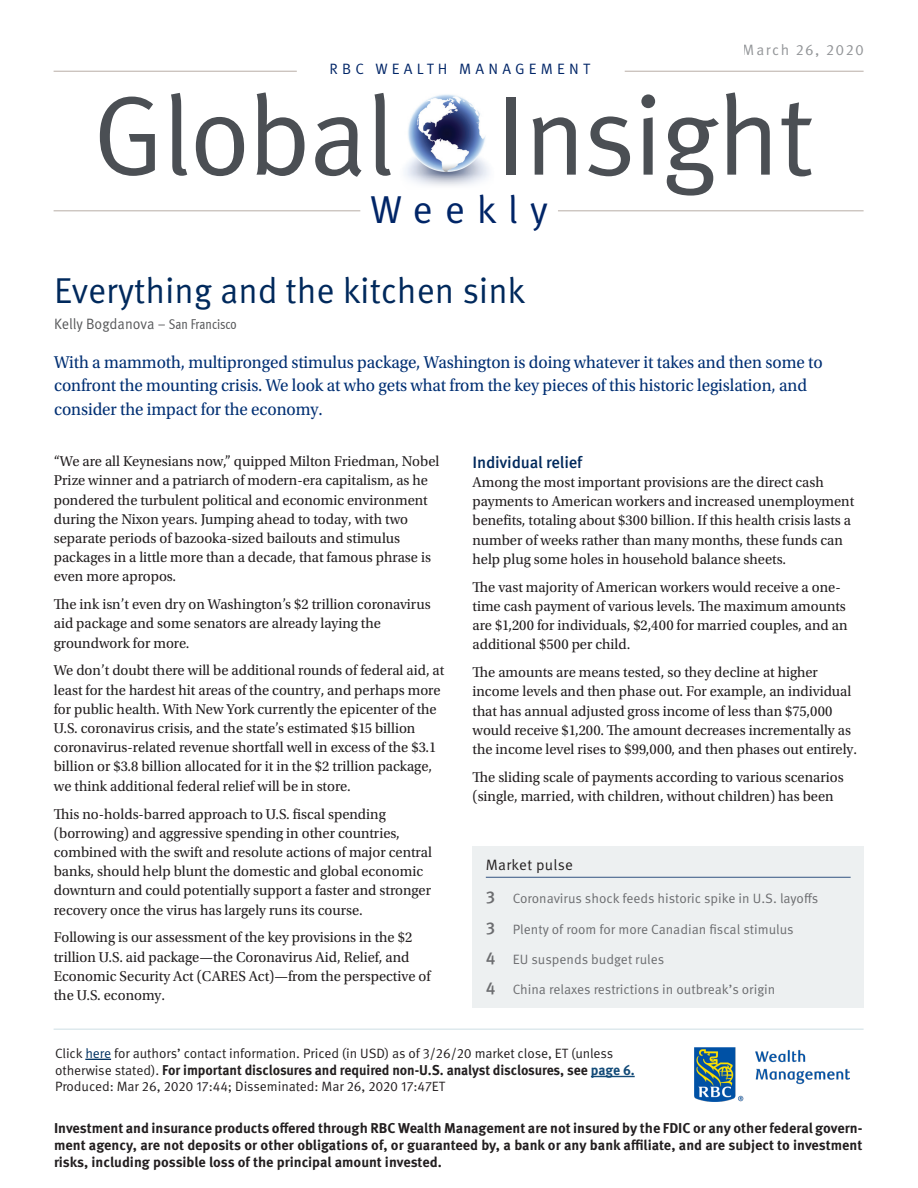
<style>
.page{position:relative;width:918px;height:1188px;background:#fff}
.page>*{position:absolute;margin:0;border:0;box-sizing:border-box;transform-origin:0 0}
.t1{font:112.5px "Meta OT Norm";letter-spacing:-.025em;color:#4b4f54}
.t2{font:39px "Meta OT Norm";letter-spacing:.3em;color:#002567}
.Title_-_Pg_1{font:36px "Meta OT Norm";color:#00295c}
.Intro_Para_-_Pg_1{font:18px/23.2px "Utopia Std";letter-spacing:-.005em;color:#002f73;scale:.95 1}
.Text_Headlines{font:500 16.5px "Meta OT";letter-spacing:-.01em;color:#00295c}
.Body_Copy{font:15px/19.2px "Utopia Std";color:#231f20}
.Author_text{font:15px "Meta OT Norm";color:#57585a;scale:.94 1}
.t3{font:15px "Meta OT Norm";letter-spacing:.28em;color:#002567}
.t4{font:15px "Meta OT Norm";letter-spacing:.1em;color:#4b4f54}
.Market_pulse_head{font:15px "Meta OT Norm";letter-spacing:.015em;color:#231f20}
.Page_1_disclaimer_fo{font:700 14.25px/17.1px "Meta OT";color:#231f20;text-align:justify}
.Page_1_note{font:700 14.25px "Meta OT";letter-spacing:-.005em;color:#231f20;scale:.96 1}
.Market_pulse_item{font:13.5px "Meta OT Norm";color:#6c6d70}
.Page_1_note-2{font:13.5px "Meta OT Norm";letter-spacing:-.005em;color:#231f20}
.s1{font-size:14.25px}
.s2{font-family:"Meta Cond Book LF";font-size:14.25px}
.s3{font-family:"Meta OT";font-weight:500;font-size:17.25px}
.s4{color:#003160}
.s5{font-family:"Meta OT Norm";font-weight:400;font-size:13.5px}
.s6{color:#134b78}
</style>
<div class="page">
<svg style="left:85px;top:1059px;width:26px;height:1px"></svg>
<hr style="left:591px;top:1076px;width:44px;height:1px;background:#134b78">
<div style="left:472px;top:847px;width:392px;height:161px;background:#edf0f1"></div>
<hr style="left:486px;top:877px;width:365px;height:1px;background:#325481">
<hr style="left:54px;top:210px;width:306px;height:1px;background:#b8ada6">
<hr style="left:558px;top:210px;width:306px;height:1px;background:#b8ada6">
<img style="left:404px;top:94px;width:85px;height:92px">
<hr style="left:54px;top:71px;width:243px;height:1px;background:#b8ada6">
<hr style="left:625px;top:71px;width:239px;height:1px;background:#b8ada6">
<img style="left:695px;top:1048px;width:155px;height:54px">
<hr style="left:54px;top:1029px;width:810px;height:1px;background:#cddee5">
<p class="t4" style="left:743px;top:40px;width:123px">March 26, 2020</p>
<p class="t3" style="left:330px;top:60px;width:262px">RBC WEALTH MANAGEMENT</p>
<p class="t1" style="left:92px;top:68px;width:723px">Global Insight</p>
<p class="t2" style="left:370px;top:186px;width:179px">Weekly</p>
<p class="Title_-_Pg_1" style="left:54px;top:268px;width:473px">Everything and the kitchen sink</p>
<p class="Author_text" style="left:54px;top:315px;width:196px">Kelly Bogdanova <span class="s1">–</span> <span class="s2">San Francisco</span></p>
<p class="Intro_Para_-_Pg_1" style="left:54px;top:351px;width:811px">With a mammoth, multipronged stimulus package, Washington is doing whatever it takes and then some to confront the mounting crisis. We look at who gets what from the key pieces of this historic legislation, and consider the impact for the economy.</p>
<p class="Body_Copy" style="left:54px;top:452px;width:387px">“We are all Keynesians now,” quipped Milton Friedman, Nobel Prize winner and a patriarch of modern-era capitalism, as he pondered the turbulent political and economic environment during the Nixon years. Jumping ahead to today, with two separate periods of bazooka-sized bailouts and stimulus packages in a little more than a decade, that famous phrase is even more apropos.</p>
<p class="Body_Copy" style="left:54px;top:595px;width:378px">The ink isn’t even dry on Washington’s $2 trillion coronavirus aid package and some senators are already laying the groundwork for more.</p>
<p class="Body_Copy" style="left:54px;top:661px;width:392px">We don’t doubt there will be additional rounds of federal aid, at least for the hardest hit areas of the country, and perhaps more for public health. With New York currently the epicenter of the U.S. coronavirus crisis, and the state’s estimated $15 billion coronavirus-related revenue shortfall well in excess of the $3.1 billion or $3.8 billion allocated for it in the $2 trillion package, we think additional federal relief will be in store.</p>
<p class="Body_Copy" style="left:54px;top:804px;width:380px">This no-holds-barred approach to U.S. fiscal spending (borrowing) and aggressive spending in other countries, combined with the swift and resolute actions of major central banks, should help blunt the domestic and global economic downturn and could potentially support a faster and stronger recovery once the virus has largely runs its course.</p>
<p class="Body_Copy" style="left:54px;top:928px;width:378px">Following is our assessment of the key provisions in the $2 trillion U.S. aid package—the Coronavirus Aid, Relief, and Economic Security Act (CARES Act)—from the perspective of the U.S. economy.</p>
<p class="Text_Headlines" style="left:472px;top:452px;width:112px">Individual relief</p>
<p class="Body_Copy" style="left:472px;top:473px;width:383px">Among the most important provisions are the direct cash payments to American workers and increased unemployment benefits, totaling about $300 billion. If this health crisis lasts a number of weeks rather than many months, these funds can help plug some holes in household balance sheets.</p>
<p class="Body_Copy" style="left:472px;top:578px;width:377px">The vast majority of American workers would receive a one&shy;time cash payment of various levels. The maximum amounts are $1,200 for individuals, $2,400 for married couples, and an additional $500 per child.</p>
<p class="Body_Copy" style="left:472px;top:663px;width:386px">The amounts are means tested, so they decline at higher income levels and then phase out. For example, an individual that has annual adjusted gross income of less than $75,000 would receive $1,200. The amount decreases incrementally as the income level rises to $99,000, and then phases out entirely.</p>
<p class="Body_Copy" style="left:472px;top:768px;width:373px">The sliding scale of payments according to various scenarios (single, married, with children, without children) has been</p>
<p class="Market_pulse_head" style="left:486px;top:856px;width:89px">Market pulse</p>
<p class="Market_pulse_item" style="left:486px;top:891px;width:334px"><span class="s3">3</span> Coronavirus shock feeds historic spike in U.S. layoffs</p>
<p class="Market_pulse_item" style="left:486px;top:921px;width:309px"><span class="s3">3</span> Plenty of room for more Canadian fiscal stimulus</p>
<p class="Market_pulse_item" style="left:486px;top:951px;width:180px"><span class="s3">4</span> EU suspends budget rules</p>
<p class="Market_pulse_item" style="left:486px;top:981px;width:291px"><span class="s3">4</span> China relaxes restrictions in outbreak’s origin</p>
<p class="Page_1_note-2" style="left:55px;top:1045px;width:560px">Click <span class="s4">here</span> for authors’ contact information. Priced (in USD) as of 3/26/20 market close, ET (unless</p>
<p class="Page_1_note" style="left:55px;top:1061px;width:605px"><span class="s5">otherwise stated).</span> For important disclosures and required non-U.S. analyst disclosures, see <span class="s6">page 6.</span></p>
<p class="Page_1_note-2" style="left:55px;top:1078px;width:392px">Produced: Mar 26, 2020 17:44; Disseminated: Mar 26, 2020 17:47ET</p>
<p class="Page_1_disclaimer_fo" style="left:54px;top:1120px;width:810px">Investment and insurance products offered through RBC Wealth Management are not insured by the FDIC or any other federal govern&shy;ment agency, are not deposits or other obligations of, or guaranteed by, a bank or any bank affiliate, and are subject to investment risks, including possible loss of the principal amount invested.</p>
</div>
